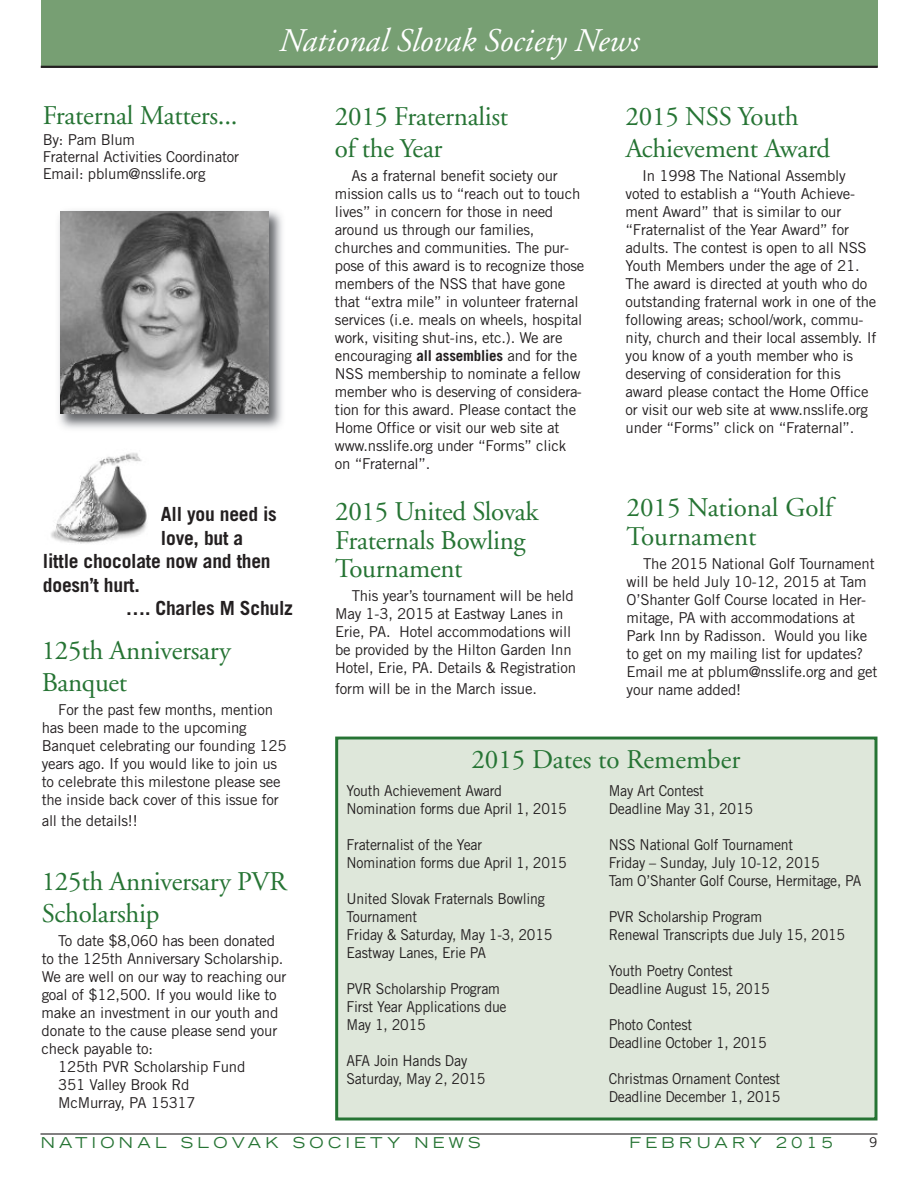
<style>
.page{position:relative;width:918px;height:1188px;background:#fff}
.page>*{position:absolute;margin:0;border:0;box-sizing:border-box;transform-origin:0 0}
.t1{font:italic 33px "Adobe Garamond";color:#fff}
.t2{font:27px/32.4px "Adobe Garamond";letter-spacing:-.01em;color:#267434}
.t3{font:700 19.5px "Trade Gothic";letter-spacing:-.01em;color:#231f20}
.t4{font:15px/18px "Trade Gothic";letter-spacing:-.015em;color:#231f20}
.t5{font:15px/18px "Trade Gothic";letter-spacing:-.015em;color:#231f20;scale:.94 1}
.t6{font:expanded 15px "Trade Gothic LH";letter-spacing:.29em;color:#267434}
.t7{font:13.5px "Trade Gothic";color:#231f20}
.s1{font-weight:700}
</style>
<div class="page">
<div style="left:338px;top:740px;width:537px;height:378px;background:#dee7da"></div>
<div style="left:335px;top:737px;width:543px;height:384px;border:3px solid #267434"></div>
<div style="left:41px;top:0;width:836px;height:66px;background:#779f73"></div>
<hr style="left:40px;top:1133px;width:838px;height:2px;background:#231f20">
<hr style="left:41px;top:66px;width:837px;height:2px;background:#231f20">
<img style="left:59px;top:210px;width:223px;height:219px">
<img style="left:61px;top:212px;width:208px;height:202px">
<img style="left:51px;top:452px;width:96px;height:92px">
<h2 class="t2" style="left:43px;top:102px;width:197px">Fraternal Matters...</h2>
<p class="t4" style="left:43px;top:133px;width:198px;line-height:17px">By: Pam Blum<br>Fraternal Activities Coordinator<br>Email: pblum@nsslife.org</p>
<h1 class="t1" style="left:279px;top:28px;width:362px">National Slovak Society News</h1>
<h2 class="t2" style="left:335px;top:103px;width:175px">2015 Fraternalist of the Year</h2>
<p class="t4" style="left:335px;top:168px;width:251px;text-indent:17px">As a fraternal benefit society our mission calls us to “reach out to touch lives” in concern for those in need around us through our families, churches and communities. The pur&shy;pose of this award is to recognize those members of the NSS that have gone that “extra mile” in volunteer fraternal services (i.e. meals on wheels, hospital work, visiting shut-ins, etc.). We are encouraging <span class="s1">all assemblies</span> and for the NSS membership to nominate a fellow member who is deserving of considera&shy;tion for this award. Please contact the Home Office or visit our web site at www.nsslife.org under “Forms” click on “Fraternal”.</p>
<h2 class="t2" style="left:626px;top:102px;width:206px">2015 NSS Youth<br>Achievement Award</h2>
<p class="t4" style="left:626px;top:168px;width:252px;text-indent:17px">In 1998 The National Assembly voted to establish a “Youth Achieve&shy;ment Award” that is similar to our “Fraternalist of the Year Award” for adults. The contest is open to all NSS Youth Members under the age of 21.<br>The award is directed at youth who do outstanding fraternal work in one of the following areas; school/work, commu&shy;nity, church and their local assembly. If you know of a youth member who is deserving of consideration for this award please contact the Home Office or visit our web site at www.nsslife.org under “Forms” click on “Fraternal”.</p>
<h3 class="t3" style="left:161px;top:507px;width:118px">All you need is</h3>
<h3 class="t3" style="left:161px;top:531px;width:84px">love, but a</h3>
<h3 class="t3" style="left:43px;top:554px;width:229px">little chocolate now and then</h3>
<h3 class="t3" style="left:43px;top:577px;width:98px">doesn’t hurt.</h3>
<h3 class="t3" style="left:126px;top:601px;width:169px">…. Charles M Schulz</h3>
<h2 class="t2" style="left:42px;top:636px;width:191px">125th Anniversary<br>Banquet</h2>
<p class="t4" style="left:42px;top:702px;width:246px;text-indent:17px">For the past few months, mention has been made to the upcoming Banquet celebrating our founding 125 years ago. If you would like to join us to celebrate this milestone please see the inside back cover of this issue for</p>
<p class="t4" style="left:42px;top:813px;width:98px">all the details!!</p>
<h2 class="t2" style="left:42px;top:867px;width:247px">125th Anniversary PVR<br>Scholarship</h2>
<p class="t4" style="left:58px;top:933px;width:218px">To date $8,060 has been donated</p>
<p class="t4" style="left:42px;top:951px;width:243px">to the 125th Anniversary Scholarship.</p>
<p class="t4" style="left:42px;top:969px;width:246px">We are well on our way to reaching our</p>
<p class="t4" style="left:42px;top:987px;width:237px">goal of $12,500. If you would like to</p>
<p class="t4" style="left:42px;top:1005px;width:238px">make an investment in our youth and</p>
<p class="t4" style="left:42px;top:1023px;width:237px">donate to the cause please send your</p>
<p class="t4" style="left:42px;top:1041px;width:113px">check payable to:</p>
<p class="t4" style="left:58px;top:1059px;width:189px">125th PVR Scholarship Fund</p>
<p class="t4" style="left:58px;top:1077px;width:133px">351 Valley Brook Rd</p>
<p class="t4" style="left:58px;top:1095px;width:139px">McMurray, PA 15317</p>
<h2 class="t2" style="left:335px;top:500px;width:205px;line-height:28.5px">2015 United Slovak<br>Fraternals Bowling<br>Tournament</h2>
<p class="t4" style="left:335px;top:588px;width:242px;text-indent:17px">This year’s tournament will be held May 1-3, 2015 at Eastway Lanes in Erie, PA. Hotel accommodations will be provided by the Hilton Garden Inn Hotel, Erie, PA. Details &amp; Registration</p>
<p class="t4" style="left:335px;top:681px;width:203px">form will be in the March issue.</p>
<h2 class="t2" style="left:627px;top:496px;width:208px;line-height:28.5px">2015 National Golf<br>Tournament</h2>
<p class="t4" style="left:627px;top:556px;width:252px;text-indent:17px">The 2015 National Golf Tournament will be held July 10-12, 2015 at Tam O’Shanter Golf Course located in Her&shy;mitage, PA with accommodations at Park Inn by Radisson. Would you like to get on my mailing list for updates?<br>Email me at pblum@nsslife.org and get your name added!</p>
<h2 class="t2" style="left:471px;top:745px;width:271px">2015 Dates to Remember</h2>
<p class="t5" style="left:609px;top:783px;width:155px">May Art Contest<br>Deadline May 31, 2015</p>
<p class="t5" style="left:609px;top:837px;width:270px">NSS National Golf Tournament<br>Friday – Sunday, July 10-12, 2015<br>Tam O’Shanter Golf Course, Hermitage, PA</p>
<p class="t5" style="left:609px;top:909px;width:253px">PVR Scholarship Program<br>Renewal Transcripts due July 15, 2015</p>
<p class="t5" style="left:609px;top:963px;width:173px">Youth Poetry Contest<br>Deadline August 15, 2015</p>
<p class="t5" style="left:609px;top:1017px;width:170px">Photo Contest<br>Deadline October 1, 2015</p>
<p class="t5" style="left:609px;top:1071px;width:184px">Christmas Ornament Contest<br>Deadline December 1, 2015</p>
<p class="t5" style="left:347px;top:783px;width:236px">Youth Achievement Award<br>Nomination forms due April 1, 2015</p>
<p class="t5" style="left:347px;top:837px;width:236px">Fraternalist of the Year<br>Nomination forms due April 1, 2015</p>
<p class="t5" style="left:347px;top:891px;width:221px">United Slovak Fraternals Bowling<br>Tournament<br>Friday &amp; Saturday, May 1-3, 2015<br>Eastway Lanes, Erie PA</p>
<p class="t5" style="left:347px;top:981px;width:172px">PVR Scholarship Program<br>First Year Applications due<br>May 1, 2015</p>
<p class="t5" style="left:347px;top:1053px;width:149px">AFA Join Hands Day<br>Saturday, May 2, 2015</p>
<p class="t6" style="left:41px;top:1137px;width:441px">NATIONAL SLOVAK SOCIETY NEWS</p>
<p class="t6" style="left:629px;top:1137px;width:205px">FEBRUARY 2015</p>
<p class="t7" style="left:869px;top:1137px;width:10px">9</p>
</div>
